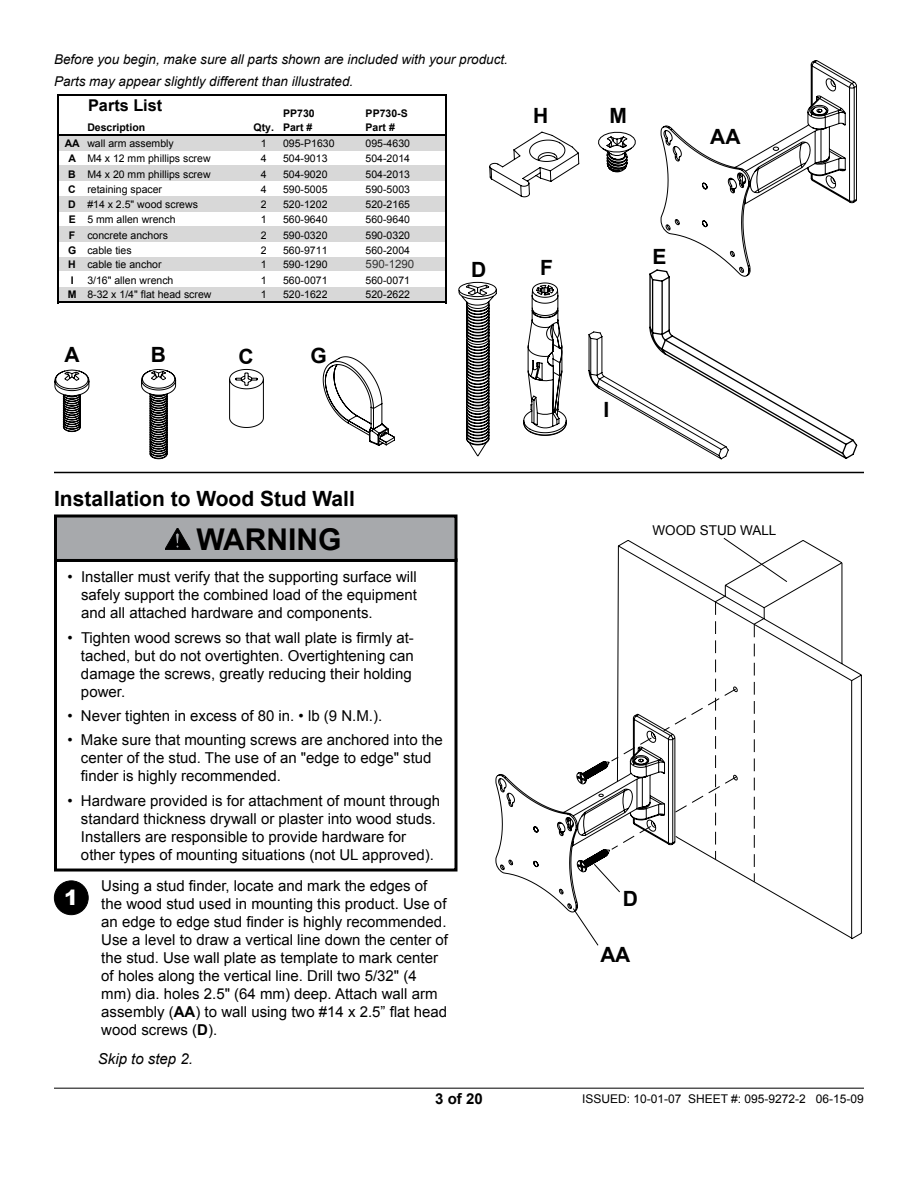
<style>
.page{position:relative;width:918px;height:1188px;background:#fff}
.page>*{position:absolute;margin:0;border:0;box-sizing:border-box;transform-origin:0 0}
.t1{font:700 30px "Arial";color:#000}
.t2{font:700 21px "Arial";color:#000}
.t3{font:900 21px "Arial";color:#fff}
.t4{font:700 16.2px "Arial";color:#000}
.t5{font:15px/18px "Arial";color:#000}
.t6{font:italic 15px "Arial";color:#000}
.t7{font:700 15px "Arial";color:#000}
.t8{font:italic 13.5px/22px "Arial";color:#000}
.t9{font:13.5px "Arial";color:#000}
.t10{font:12px "Arial";color:#000}
.t11{font:11.55px "Arial";color:#333}
.t12{font:10.5px "Arial";color:#000}
.t13{font:700 10.5px "Arial";color:#000}
.s1{font-weight:700}
</style>
<div class="page">
<hr style="left:54px;top:1088px;width:810px;height:1px;background:#000">
<div style="left:59px;top:135px;width:387px;height:15px;background:#d8d8d8"></div>
<div style="left:59px;top:166px;width:387px;height:15px;background:#d8d8d8"></div>
<div style="left:59px;top:196px;width:387px;height:16px;background:#d8d8d8"></div>
<div style="left:59px;top:227px;width:387px;height:15px;background:#d8d8d8"></div>
<div style="left:59px;top:257px;width:387px;height:15px;background:#d8d8d8"></div>
<div style="left:59px;top:287px;width:387px;height:15px;background:#d8d8d8"></div>
<hr style="left:57px;top:94px;width:2px;height:209px;background:#000">
<hr style="left:445px;top:96px;width:2px;height:207px;background:#000">
<hr style="left:59px;top:94px;width:388px;height:2px;background:#000">
<hr style="left:59px;top:134px;width:388px;height:2px;background:#000">
<hr style="left:59px;top:301px;width:388px;height:2px;background:#000">
<svg style="left:54px;top:369px;width:36px;height:63px"></svg>
<svg style="left:141px;top:369px;width:35px;height:90px"></svg>
<svg style="left:229px;top:369px;width:35px;height:59px"></svg>
<svg style="left:323px;top:356px;width:72px;height:90px"></svg>
<div style="left:54px;top:558px;width:404px;height:314px;border:3px solid #000"></div>
<div style="left:56px;top:516px;width:400px;height:44px;background:#a7a9ac"></div>
<div style="left:54px;top:514px;width:404px;height:48px;border:3px solid #000"></div>
<svg style="left:165px;top:528px;width:25px;height:22px"></svg>
<div style="left:54px;top:881px;width:34px;height:34px;background:#000;border-radius:50%"></div>
<div style="left:54px;top:881px;width:35px;height:34px;border:1px solid #000;border-radius:50%"></div>
<svg style="left:617px;top:540px;width:245px;height:399px"></svg>
<svg style="left:617px;top:562px;width:226px;height:33px"></svg>
<svg style="left:496px;top:595px;width:357px;height:351px"></svg>
<svg style="left:723px;top:537px;width:65px;height:46px"></svg>
<hr style="left:54px;top:472px;width:810px;height:1px;background:#000">
<svg style="left:489px;top:132px;width:90px;height:65px"></svg>
<svg style="left:589px;top:60px;width:268px;height:399px"></svg>
<svg style="left:458px;top:282px;width:39px;height:175px"></svg>
<svg style="left:524px;top:283px;width:43px;height:153px"></svg>
<p class="t8" style="left:54px;top:48px;width:455px">Before you begin, make sure all parts shown are included with your product.<br>Parts may appear slightly different than illustrated.</p>
<p class="t4" style="left:88px;top:95px;width:76px">Parts List</p>
<p class="t13" style="left:283px;top:106px;width:33px">PP730</p>
<p class="t13" style="left:366px;top:106px;width:44px">PP730-S</p>
<p class="t13" style="left:87px;top:120px;width:59px">Description</p>
<p class="t13" style="left:254px;top:120px;width:60px">Qty. Part #</p>
<p class="t13" style="left:366px;top:120px;width:31px">Part #</p>
<p class="t12" style="left:65px;top:136px;width:111px"><span class="s1">AA</span> wall arm assembly</p>
<p class="t12" style="left:261px;top:136px;width:7px">1</p>
<p class="t12" style="left:283px;top:136px;width:53px">095-P1630</p>
<p class="t12" style="left:366px;top:136px;width:46px">095-4630</p>
<p class="t12" style="left:69px;top:152px;width:144px"><span class="s1">A</span> M4 x 12 mm phillips screw</p>
<p class="t12" style="left:261px;top:152px;width:7px">4</p>
<p class="t12" style="left:283px;top:152px;width:46px">504-9013</p>
<p class="t12" style="left:366px;top:152px;width:46px">504-2014</p>
<p class="t12" style="left:68px;top:167px;width:144px"><span class="s1">B</span> M4 x 20 mm phillips screw</p>
<p class="t12" style="left:261px;top:167px;width:7px">4</p>
<p class="t12" style="left:283px;top:167px;width:46px">504-9020</p>
<p class="t12" style="left:366px;top:167px;width:46px">504-2013</p>
<p class="t12" style="left:68px;top:182px;width:95px"><span class="s1">C</span> retaining spacer</p>
<p class="t12" style="left:261px;top:182px;width:7px">4</p>
<p class="t12" style="left:283px;top:182px;width:46px">590-5005</p>
<p class="t12" style="left:366px;top:182px;width:46px">590-5003</p>
<p class="t12" style="left:68px;top:198px;width:131px"><span class="s1">D</span> #14 x 2.5" wood screws</p>
<p class="t12" style="left:261px;top:198px;width:7px">2</p>
<p class="t12" style="left:283px;top:198px;width:46px">520-1202</p>
<p class="t12" style="left:366px;top:198px;width:46px">520-2165</p>
<p class="t12" style="left:69px;top:213px;width:108px"><span class="s1">E</span> 5 mm allen wrench</p>
<p class="t12" style="left:261px;top:213px;width:7px">1</p>
<p class="t12" style="left:283px;top:213px;width:46px">560-9640</p>
<p class="t12" style="left:366px;top:213px;width:46px">560-9640</p>
<p class="t12" style="left:69px;top:228px;width:101px"><span class="s1">F</span> concrete anchors</p>
<p class="t12" style="left:261px;top:228px;width:7px">2</p>
<p class="t12" style="left:283px;top:228px;width:46px">590-0320</p>
<p class="t12" style="left:366px;top:228px;width:46px">590-0320</p>
<p class="t12" style="left:68px;top:243px;width:65px"><span class="s1">G</span> cable ties</p>
<p class="t12" style="left:261px;top:243px;width:7px">2</p>
<p class="t12" style="left:283px;top:243px;width:46px">560-9711</p>
<p class="t12" style="left:366px;top:243px;width:46px">560-2004</p>
<p class="t12" style="left:68px;top:258px;width:95px"><span class="s1">H</span> cable tie anchor</p>
<p class="t12" style="left:261px;top:258px;width:7px">1</p>
<p class="t12" style="left:283px;top:258px;width:46px">590-1290</p>
<p class="t11" style="left:366px;top:257px;width:50px">590-1290</p>
<p class="t13" style="left:71px;top:273px;width:4px">I</p>
<p class="t12" style="left:87px;top:273px;width:88px">3/16" allen wrench</p>
<p class="t12" style="left:261px;top:273px;width:7px">1</p>
<p class="t12" style="left:283px;top:273px;width:46px">560-0071</p>
<p class="t12" style="left:366px;top:273px;width:46px">560-0071</p>
<p class="t12" style="left:68px;top:287px;width:145px"><span class="s1">M</span> 8-32 x 1/4" flat head screw</p>
<p class="t12" style="left:261px;top:287px;width:7px">1</p>
<p class="t12" style="left:283px;top:287px;width:46px">520-1622</p>
<p class="t12" style="left:366px;top:287px;width:46px">520-2622</p>
<h2 class="t2" style="left:533px;top:102px;width:17px">H</h2>
<h2 class="t2" style="left:610px;top:102px;width:19px">M</h2>
<h2 class="t2" style="left:471px;top:256px;width:17px">D</h2>
<h2 class="t2" style="left:540px;top:254px;width:14px">F</h2>
<h2 class="t2" style="left:64px;top:341px;width:17px">A</h2>
<h2 class="t2" style="left:151px;top:341px;width:17px">B</h2>
<h2 class="t2" style="left:310px;top:342px;width:18px">G</h2>
<h2 class="t2" style="left:238px;top:343px;width:17px">C</h2>
<h2 class="t2" style="left:604px;top:396px;width:7px">I</h2>
<h2 class="t2" style="left:652px;top:243px;width:16px">E</h2>
<h2 class="t2" style="left:710px;top:123px;width:32px">AA</h2>
<h2 class="t2" style="left:54px;top:485px;width:302px">Installation to Wood Stud Wall</h2>
<h1 class="t1" style="left:196px;top:520px;width:146px">WARNING</h1>
<p class="t5" style="left:81px;top:568px;width:338px;text-align:justify;text-indent:-14px">• Installer must verify that the supporting surface will safely support the combined load of the equipment and all attached hardware and components.</p>
<p class="t5" style="left:81px;top:628px;width:334px;text-indent:-13px">• Tighten wood screws so that wall plate is firmly at&shy;tached, but do not overtighten. Overtightening can damage the screws, greatly reducing their holding power.</p>
<p class="t5" style="left:67px;top:707px;width:316px">• Never tighten in excess of 80 in. • lb (9 N.M.).</p>
<p class="t5" style="left:81px;top:731px;width:363px;text-indent:-14px">• Make sure that mounting screws are anchored into the center of the stud. The use of an "edge to edge" stud finder is highly recommended.</p>
<p class="t5" style="left:81px;top:792px;width:361px;text-indent:-14px">• Hardware provided is for attachment of mount through standard thickness drywall or plaster into wood studs.<br>Installers are responsible to provide hardware for other types of mounting situations (not UL approved).</p>
<p class="t5" style="left:101px;top:877px;width:348px">Using a stud finder, locate and mark the edges of the wood stud used in mounting this product. Use of an edge to edge stud finder is highly recommended.<br>Use a level to draw a vertical line down the center of the stud. Use wall plate as template to mark center of holes along the vertical line. Drill two 5/32" (4 mm) dia. holes 2.5" (64 mm) deep. Attach wall arm assembly (<span class="s1">AA</span>) to wall using two #14 x 2.5” flat head wood screws (<span class="s1">D</span>).</p>
<p class="t6" style="left:98px;top:1049px;width:97px">Skip to step 2.</p>
<h2 class="t3" style="left:64px;top:883px;width:16px">1</h2>
<h2 class="t2" style="left:623px;top:885px;width:17px">D</h2>
<h2 class="t2" style="left:600px;top:941px;width:31px">AA</h2>
<p class="t9" style="left:652px;top:521px;width:125px">WOOD STUD WALL</p>
<p class="t7" style="left:435px;top:1089px;width:49px">3 of 20</p>
<p class="t10" style="left:582px;top:1091px;width:283px">ISSUED: 10-01-07 SHEET #: 095-9272-2 06-15-09</p>
</div>
